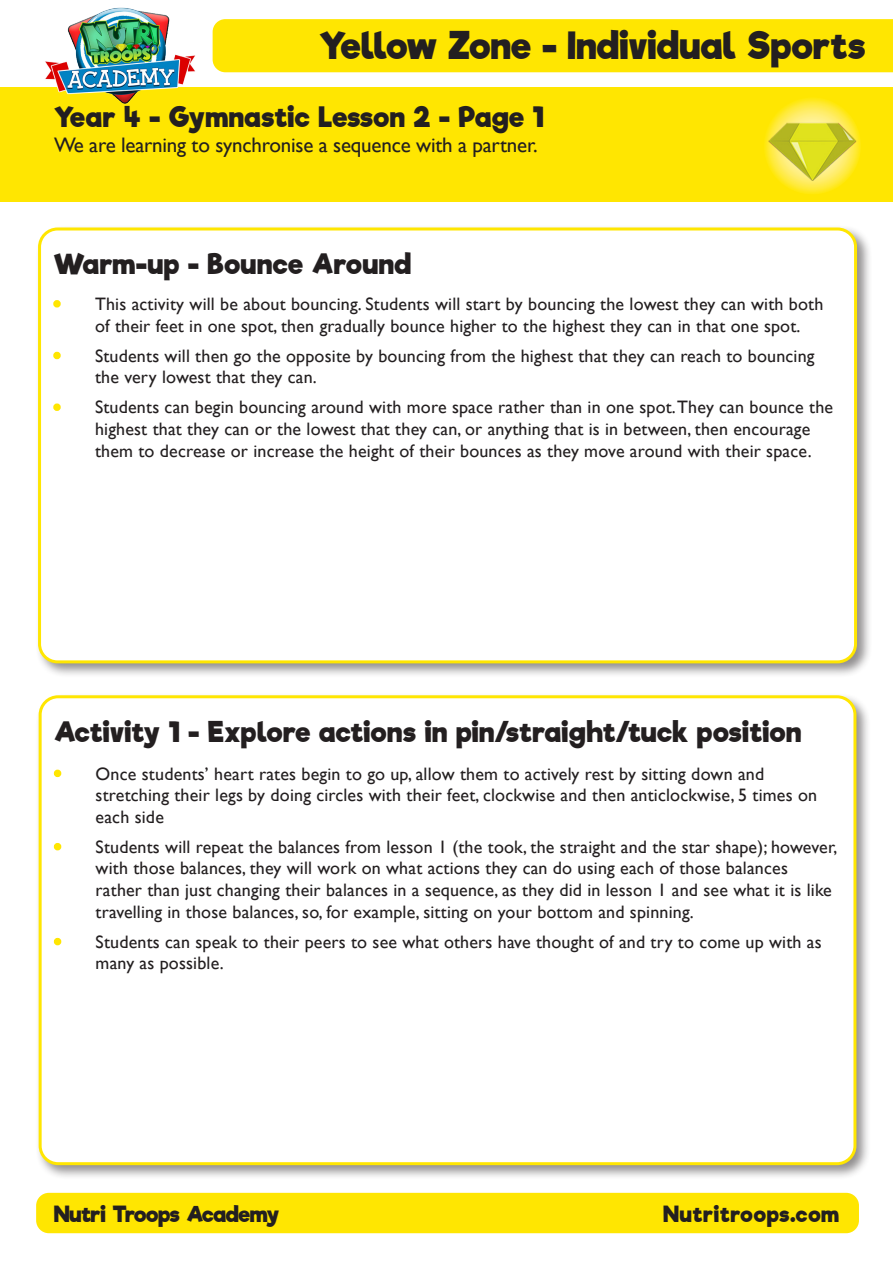
<style>
.page{position:relative;width:893px;height:1263px;background:#fff}
.page>*{position:absolute;margin:0;border:0;box-sizing:border-box;transform-origin:0 0}
.t1{font:700 36px "Riffic Free";letter-spacing:.015em;color:#231f20}
.t2{font:700 27px "Riffic Free";letter-spacing:.02em;color:#231f20}
.t3{font:21px "Gill Sans";letter-spacing:-.01em;color:#231f20}
.t4{font:700 21px "Riffic Free";letter-spacing:.005em;color:#231f20}
.t5{font:700 21px "Riffic Free";letter-spacing:.045em;color:#231f20}
.t6{font:18px/21.6px "Gill Sans";letter-spacing:.01em;color:#231f20}
.s1{color:#ffe601}
</style>
<div class="page">
<div style="left:0;top:87px;width:893px;height:115px;background:#ffe601"></div>
<div style="left:36px;top:1193px;width:823px;height:40px;background:#ffe601;border-radius:13px"></div>
<div style="left:36px;top:692px;width:836px;height:488px;background:#231f20;opacity:.5"></div>
<div style="left:40px;top:697px;width:815px;height:467px;background:#fff;border-radius:18px"></div>
<div style="left:39px;top:695px;width:817px;height:470px;border:3px solid #ffe601;border-radius:18px"></div>
<div style="left:35px;top:225px;width:837px;height:454px;background:#231f20;opacity:.5"></div>
<div style="left:40px;top:229px;width:815px;height:433px;background:#fff;border-radius:18px"></div>
<div style="left:38px;top:227px;width:819px;height:436px;border:3px solid #ffe601;border-radius:18px"></div>
<img style="left:763px;top:97px;width:98px;height:98px;border-radius:49px">
<img style="left:45px;top:7px;width:848px;height:121px">
<p class="t1" style="left:320px;top:24px;width:547px">Yellow Zone - Individual Sports</p>
<p class="t2" style="left:54px;top:101px;width:491px">Year 4 - Gymnastic Lesson 2 - Page 1</p>
<p class="t3" style="left:54px;top:133px;width:485px">We are learning to synchronise a sequence with a partner.</p>
<p class="t2" style="left:54px;top:248px;width:359px">Warm-up - Bounce Around</p>
<p class="t6" style="left:95px;top:293px;width:730px;text-indent:-41px"><span class="s1">•</span> This activity will be about bouncing. Students will start by bouncing the lowest they can with both of their feet in one spot, then gradually bounce higher to the highest they can in that one spot.</p>
<p class="t6" style="left:95px;top:345px;width:721px;text-indent:-41px"><span class="s1">•</span> Students will then go the opposite by bouncing from the highest that they can reach to bouncing the very lowest that they can.</p>
<p class="t6" style="left:95px;top:396px;width:740px;text-indent:-41px"><span class="s1">•</span> Students can begin bouncing around with more space rather than in one spot. They can bounce the highest that they can or the lowest that they can, or anything that is in between, then encourage them to decrease or increase the height of their bounces as they move around with their space.</p>
<p class="t2" style="left:54px;top:715px;width:748px">Activity 1 - Explore actions in pin/straight/tuck position</p>
<p class="t6" style="left:96px;top:762px;width:723px;text-indent:-41px"><span class="s1">•</span> Once students’ heart rates begin to go up, allow them to actively rest by sitting down and stretching their legs by doing circles with their feet, clockwise and then anticlockwise, 5 times on each side</p>
<p class="t6" style="left:96px;top:836px;width:743px;text-indent:-41px"><span class="s1">•</span> Students will repeat the balances from lesson 1 (the took, the straight and the star shape); however, with those balances, they will work on what actions they can do using each of those balances rather than just changing their balances in a sequence, as they did in lesson 1 and see what it is like travelling in those balances, so, for example, sitting on your bottom and spinning.</p>
<p class="t6" style="left:96px;top:931px;width:728px;text-indent:-41px"><span class="s1">•</span> Students can speak to their peers to see what others have thought of and try to come up with as many as possible.</p>
<p class="t4" style="left:54px;top:1201px;width:227px">Nutri Troops Academy</p>
<p class="t5" style="left:663px;top:1201px;width:177px">Nutritroops.com</p>
</div>
